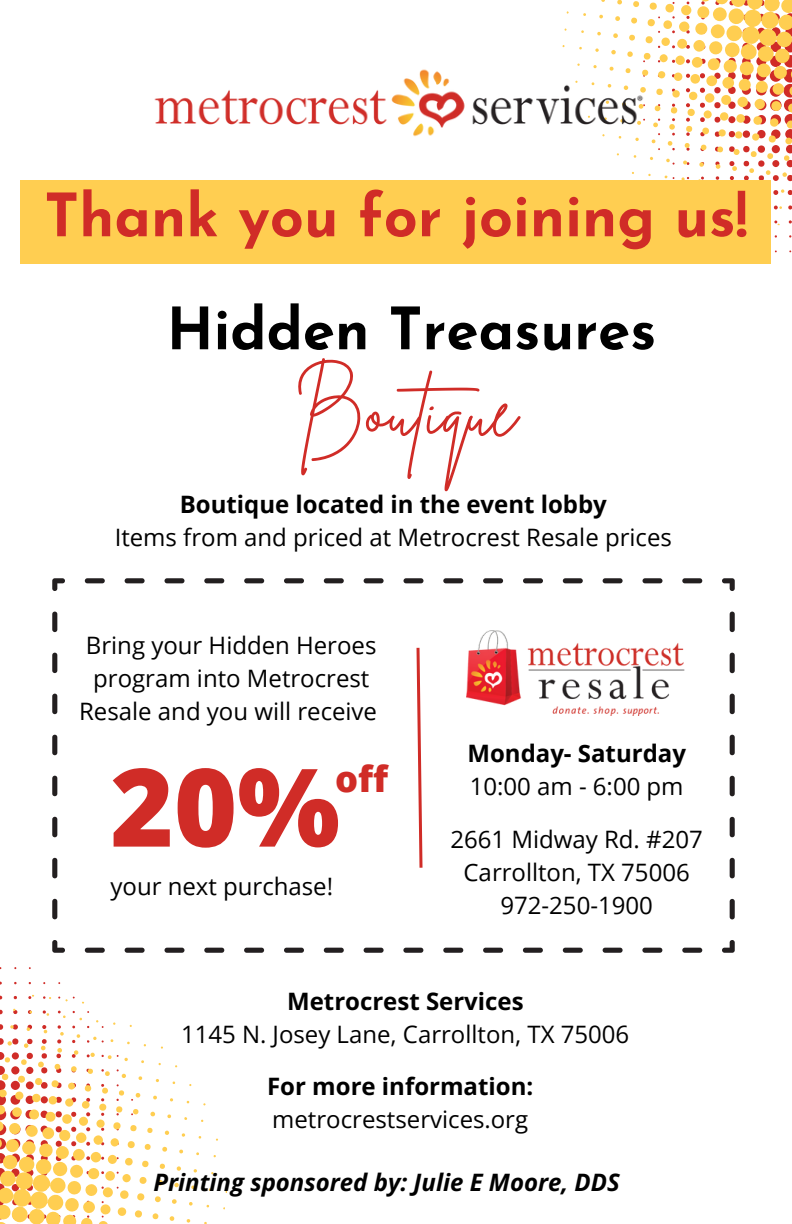
<style>
.page{position:relative;width:792px;height:1224px;background:#fff}
.page>*{position:absolute;margin:0;border:0;box-sizing:border-box;transform-origin:0 0}
.t1{font:800 108.4px "Open Sans";color:#d02c27}
.t2{font:73.8px "Brittany Signature";color:#d02c27}
.t3{font:700 59.4px "Josefin Sans";color:#d02c27}
.t4{font:700 58.2px "Josefin Sans";color:#000}
.t5{font:800 36.2px "Open Sans";color:#d02c27}
.t6{font:24px/33px "Open Sans";color:#000;text-align:center}
.t7{font:700 24px "Open Sans";color:#000}
.t8{font:italic 700 24px "Open Sans";color:#000}
</style>
<div class="page">
<svg style="left:729px;top:146px;width:6px;height:6px"></svg>
<svg style="left:788px;top:205px;width:4px;height:5px"></svg>
<svg style="left:686px;top:88px;width:4px;height:4px"></svg>
<svg style="left:686px;top:74px;width:4px;height:4px"></svg>
<svg style="left:686px;top:103px;width:4px;height:4px"></svg>
<svg style="left:686px;top:59px;width:4px;height:4px"></svg>
<svg style="left:686px;top:45px;width:4px;height:4px"></svg>
<svg style="left:789px;top:220px;width:3px;height:4px"></svg>
<svg style="left:686px;top:16px;width:4px;height:3px"></svg>
<svg style="left:697px;top:6px;width:13px;height:13px"></svg>
<svg style="left:695px;top:22px;width:13px;height:13px"></svg>
<div style="left:693px;top:40px;width:12px;height:12px;background:#ffce51;border-radius:5px"></div>
<div style="left:692px;top:57px;width:11px;height:11px;background:#ffce51;border-radius:50%"></div>
<div style="left:679px;top:21px;width:11px;height:11px;background:#ffce51;border-radius:50%"></div>
<div style="left:681px;top:5px;width:11px;height:11px;background:#ffce51;border-radius:50%"></div>
<svg style="left:677px;top:38px;width:10px;height:11px"></svg>
<div style="left:690px;top:74px;width:10px;height:10px;background:#ffce51;border-radius:4px"></div>
<div style="left:675px;top:55px;width:10px;height:10px;background:#ffce51;border-radius:50%"></div>
<div style="left:674px;top:72px;width:9px;height:9px;background:#ffce51;border-radius:50%"></div>
<div style="left:665px;top:4px;width:9px;height:9px;background:#ffce51;border-radius:50%"></div>
<div style="left:663px;top:20px;width:9px;height:9px;background:#ffce51;border-radius:50%"></div>
<div style="left:689px;top:92px;width:9px;height:8px;background:#ffce51;border-radius:50%"></div>
<div style="left:661px;top:37px;width:9px;height:9px;background:#ffce51;border-radius:50%"></div>
<svg style="left:659px;top:54px;width:9px;height:9px"></svg>
<div style="left:647px;top:19px;width:8px;height:8px;background:#ffce51;border-radius:50%"></div>
<div style="left:672px;top:90px;width:8px;height:8px;background:#ffce51;border-radius:50%"></div>
<div style="left:658px;top:71px;width:7px;height:8px;background:#ffce51;border-radius:50%"></div>
<div style="left:687px;top:109px;width:8px;height:7px;background:#ffce51;border-radius:50%"></div>
<div style="left:768px;top:135px;width:8px;height:8px;background:#ffce51;border-radius:50%"></div>
<div style="left:645px;top:36px;width:8px;height:8px;background:#ffce51;border-radius:50%"></div>
<div style="left:649px;top:2px;width:8px;height:8px;background:#ffce51;border-radius:3px"></div>
<div style="left:785px;top:138px;width:7px;height:6px;background:#ffce51;border-radius:50%"></div>
<div style="left:644px;top:53px;width:7px;height:7px;background:#ffce51;border-radius:50%"></div>
<div style="left:671px;top:107px;width:6px;height:7px;background:#ffce51;border-radius:50%"></div>
<div style="left:656px;top:88px;width:7px;height:7px;background:#ffce51;border-radius:50%"></div>
<div style="left:631px;top:17px;width:6px;height:7px;background:#ffce51;border-radius:50%"></div>
<div style="left:733px;top:149px;width:7px;height:6px;background:#ffce51;border-radius:50%"></div>
<svg style="left:715px;top:146px;width:8px;height:6px"></svg>
<svg style="left:633px;top:1px;width:6px;height:6px"></svg>
<svg style="left:629px;top:35px;width:6px;height:6px"></svg>
<svg style="left:686px;top:118px;width:6px;height:18px"></svg>
<svg style="left:655px;top:104px;width:5px;height:7px"></svg>
<svg style="left:700px;top:145px;width:7px;height:6px"></svg>
<svg style="left:627px;top:51px;width:6px;height:6px"></svg>
<svg style="left:684px;top:143px;width:6px;height:8px"></svg>
<svg style="left:699px;top:162px;width:5px;height:5px"></svg>
<svg style="left:715px;top:161px;width:6px;height:8px"></svg>
<svg style="left:615px;top:16px;width:5px;height:5px"></svg>
<svg style="left:617px;top:0;width:5px;height:5px"></svg>
<svg style="left:613px;top:33px;width:5px;height:5px"></svg>
<svg style="left:611px;top:50px;width:5px;height:5px"></svg>
<svg style="left:653px;top:119px;width:7px;height:8px"></svg>
<svg style="left:668px;top:118px;width:7px;height:32px"></svg>
<svg style="left:729px;top:161px;width:8px;height:19px"></svg>
<svg style="left:715px;top:176px;width:4px;height:4px"></svg>
<svg style="left:698px;top:177px;width:6px;height:3px"></svg>
<svg style="left:681px;top:177px;width:8px;height:3px"></svg>
<svg style="left:683px;top:160px;width:6px;height:5px"></svg>
<svg style="left:666px;top:159px;width:9px;height:6px"></svg>
<svg style="left:597px;top:32px;width:4px;height:4px"></svg>
<svg style="left:744px;top:145px;width:48px;height:50px"></svg>
<svg style="left:595px;top:48px;width:4px;height:4px"></svg>
<svg style="left:652px;top:133px;width:8px;height:17px"></svg>
<svg style="left:599px;top:15px;width:4px;height:4px"></svg>
<svg style="left:665px;top:175px;width:10px;height:4px"></svg>
<svg style="left:774px;top:206px;width:8px;height:3px"></svg>
<svg style="left:774px;top:220px;width:6px;height:6px"></svg>
<svg style="left:699px;top:0;width:93px;height:139px"></svg>
<img style="left:154px;top:62px;width:492px;height:79px">
<div style="left:20px;top:180px;width:751px;height:84px;background:#ffce51"></div>
<svg style="left:0;top:995px;width:227px;height:229px"></svg>
<svg style="left:52px;top:578px;width:683px;height:375px"></svg>
<svg style="left:415px;top:645px;width:9px;height:226px"></svg>
<img style="left:467px;top:630px;width:219px;height:86px">
<p class="t3" style="left:44px;top:192px;width:705px">Thank you for joining us!</p>
<p class="t4" style="left:167px;top:306px;width:491px">Hidden Treasures</p>
<p class="t2" style="left:295px;top:363px;width:223px">Boutique</p>
<p class="t7" style="left:180px;top:487px;width:429px">Boutique located in the event lobby</p>
<p class="t6" style="left:115px;top:520px;width:559px">Items from and priced at Metrocrest Resale prices</p>
<p class="t6" style="left:79px;top:628px;width:299px">Bring your Hidden Heroes program into Metrocrest<br>Resale and you will receive</p>
<p class="t1" style="left:110px;top:731px;width:231px">20%</p>
<p class="t5" style="left:335px;top:753px;width:55px">off</p>
<p class="t6" style="left:110px;top:869px;width:224px">your next purchase!</p>
<p class="t7" style="left:467px;top:737px;width:220px">Monday- Saturday</p>
<p class="t6" style="left:470px;top:770px;width:215px">10:00 am - 6:00 pm</p>
<p class="t6" style="left:450px;top:822px;width:254px">2661 Midway Rd. #207</p>
<p class="t6" style="left:464px;top:855px;width:228px">Carrollton, TX 75006</p>
<p class="t6" style="left:500px;top:888px;width:154px">972-250-1900</p>
<p class="t7" style="left:287px;top:985px;width:238px">Metrocrest Services</p>
<p class="t6" style="left:181px;top:1017px;width:450px">1145 N. Josey Lane, Carrollton, TX 75006</p>
<p class="t7" style="left:267px;top:1070px;width:268px">For more information:</p>
<p class="t6" style="left:272px;top:1103px;width:257px">metrocrestservices.org</p>
<p class="t8" style="left:153px;top:1165px;width:468px">Printing sponsored by: Julie E Moore, DDS</p>
</div>
